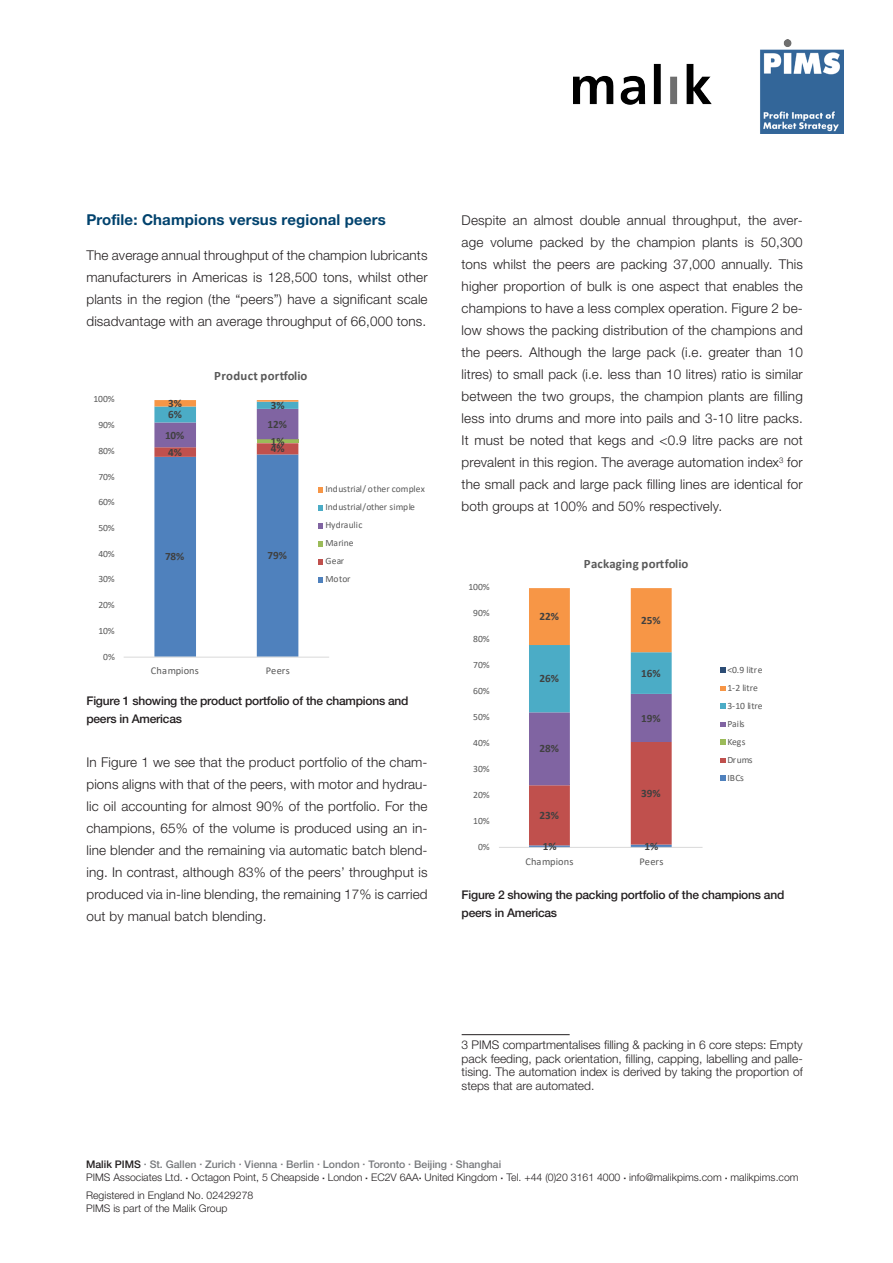
<style>
.page{position:relative;width:893px;height:1263px;background:#fff}
.page>*{position:absolute;margin:0;border:0;box-sizing:border-box;transform-origin:0 0}
.Kontakt_Linie_oben{font:700 15px "Helvetica Neue LTW1 G";letter-spacing:.01em;color:#00426d}
.Kontakt_Linie_oben-2{font:300 13.5px/22px "Helvetica Neue LTW1 G";letter-spacing:.01em;color:#231f20;text-align:justify}
.t1{font:700 12.75px "Calibri";letter-spacing:.02em;color:#595959}
.t2{font:300 12px/13.5px "Helvetica Neue LTW1 G";color:#231f20;text-align:justify}
.Kontakt_Linie_oben-3{font:500 12px/17.7px "Helvetica Neue LTW1 G";letter-spacing:-.02em;color:#231f20}
.t3{font:700 11.25px "Calibri";letter-spacing:-.005em;color:#404040}
.t4{font:300 10.5px/13.2px "Helvetica Neue LTW1 G";color:#231f20}
.t5{font:10.35px "Calibri";letter-spacing:.015em;color:#595959}
.t6{font:9.6px/18px "Calibri";letter-spacing:-.005em;color:#595959}
.s1{font-weight:500}
.s2{font-weight:500;color:#76787b}
</style>
<div class="page">
<svg style="left:154px;top:400px;width:144px;height:257px"></svg>
<hr style="left:124px;top:657px;width:205px;height:1px;background:#d9d9d9">
<svg style="left:318px;top:487px;width:5px;height:6px"></svg>
<svg style="left:318px;top:505px;width:5px;height:5px"></svg>
<svg style="left:318px;top:523px;width:5px;height:6px"></svg>
<svg style="left:318px;top:541px;width:5px;height:5px"></svg>
<svg style="left:318px;top:559px;width:5px;height:6px"></svg>
<svg style="left:318px;top:577px;width:5px;height:5px"></svg>
<hr style="left:529px;top:845px;width:41px;height:3px;background:#4f81bd">
<svg style="left:631px;top:845px;width:41px;height:2px"></svg>
<svg style="left:529px;top:588px;width:143px;height:257px"></svg>
<hr style="left:499px;top:847px;width:203px;height:1px;background:#d9d9d9">
<svg style="left:720px;top:667px;width:5px;height:6px"></svg>
<svg style="left:720px;top:686px;width:5px;height:5px"></svg>
<svg style="left:720px;top:703px;width:5px;height:6px"></svg>
<svg style="left:720px;top:722px;width:5px;height:5px"></svg>
<svg style="left:720px;top:739px;width:5px;height:6px"></svg>
<svg style="left:720px;top:758px;width:5px;height:5px"></svg>
<svg style="left:720px;top:776px;width:5px;height:5px"></svg>
<hr style="left:462px;top:1034px;width:108px;height:1px;background:#231f20">
<img style="left:573px;top:40px;width:271px;height:94px">
<p class="Kontakt_Linie_oben" style="left:86px;top:210px;width:301px">Profile: Champions versus regional peers</p>
<p class="Kontakt_Linie_oben-2" style="left:86px;top:244px;width:343px">The average annual throughput of the champion lubricants manufacturers in Americas is 128,500 tons, whilst other plants in the region (the “peers”) have a significant scale disadvantage with an average throughput of 66,000 tons.</p>
<p class="t6" style="left:93px;top:390px;width:23px">100%</p>
<p class="t6" style="left:98px;top:416px;width:18px">90%</p>
<p class="t6" style="left:98px;top:441px;width:18px">80%</p>
<p class="t6" style="left:98px;top:467px;width:18px">70%</p>
<p class="t6" style="left:98px;top:493px;width:18px">60%</p>
<p class="t6" style="left:98px;top:519px;width:18px">50%</p>
<p class="t6" style="left:98px;top:544px;width:18px">40%</p>
<p class="t6" style="left:98px;top:570px;width:18px">30%</p>
<p class="t6" style="left:98px;top:596px;width:18px">20%</p>
<p class="t6" style="left:98px;top:621px;width:18px">10%</p>
<p class="t6" style="left:103px;top:647px;width:13px">0%</p>
<p class="t1" style="left:214px;top:367px;width:95px">Product portfolio</p>
<p class="t3" style="left:168px;top:395px;width:15px">3%</p>
<p class="t3" style="left:271px;top:397px;width:15px">3%</p>
<p class="t3" style="left:168px;top:406px;width:15px">6%</p>
<p class="t3" style="left:268px;top:416px;width:21px">12%</p>
<p class="t3" style="left:165px;top:427px;width:21px">10%</p>
<p class="t3" style="left:271px;top:433px;width:15px">1%</p>
<p class="t3" style="left:168px;top:444px;width:15px">4%</p>
<p class="t3" style="left:271px;top:441px;width:15px">4%</p>
<p class="t3" style="left:165px;top:549px;width:21px">78%</p>
<p class="t3" style="left:268px;top:548px;width:21px">79%</p>
<p class="t6" style="left:326px;top:480px;width:101px">Industrial/ other complex<br>Industrial/other simple<br>Hydraulic<br>Marine<br>Gear<br>Motor</p>
<p class="t5" style="left:151px;top:664px;width:50px">Champions</p>
<p class="t5" style="left:266px;top:664px;width:26px">Peers</p>
<p class="Kontakt_Linie_oben-3" style="left:86px;top:692px;width:324px">Figure 1 showing the product portfolio of the champions and peers in Americas</p>
<p class="Kontakt_Linie_oben-2" style="left:86px;top:751px;width:343px">In Figure 1 we see that the product portfolio of the cham&shy;pions aligns with that of the peers, with motor and hydrau&shy;lic oil accounting for almost 90% of the portfolio. For the champions, 65% of the volume is produced using an in&shy;line blender and the remaining via automatic batch blend&shy;ing. In contrast, although 83% of the peers’ throughput is produced via in-line blending, the remaining 17% is carried out by manual batch blending.</p>
<p class="Kontakt_Linie_oben-2" style="left:462px;top:209px;width:343px">Despite an almost double annual throughput, the aver&shy;age volume packed by the champion plants is 50,300 tons whilst the peers are packing 37,000 annually. This higher proportion of bulk is one aspect that enables the champions to have a less complex operation. Figure 2 be&shy;low shows the packing distribution of the champions and the peers. Although the large pack (i.e. greater than 10 litres) to small pack (i.e. less than 10 litres) ratio is similar between the two groups, the champion plants are filling less into drums and more into pails and 3-10 litre packs.<br>It must be noted that kegs and &lt;0.9 litre packs are not prevalent in this region. The average automation index<sup>3</sup> for the small pack and large pack filling lines are identical for both groups at 100% and 50% respectively.</p>
<p class="t6" style="left:468px;top:578px;width:23px">100%</p>
<p class="t6" style="left:473px;top:604px;width:18px">90%</p>
<p class="t6" style="left:473px;top:630px;width:18px">80%</p>
<p class="t6" style="left:473px;top:656px;width:18px">70%</p>
<p class="t6" style="left:473px;top:682px;width:18px">60%</p>
<p class="t6" style="left:473px;top:708px;width:18px">50%</p>
<p class="t6" style="left:473px;top:734px;width:18px">40%</p>
<p class="t6" style="left:473px;top:760px;width:18px">30%</p>
<p class="t6" style="left:473px;top:786px;width:18px">20%</p>
<p class="t6" style="left:473px;top:812px;width:18px">10%</p>
<p class="t6" style="left:478px;top:838px;width:13px">0%</p>
<p class="t1" style="left:584px;top:555px;width:106px">Packaging portfolio</p>
<p class="t3" style="left:539px;top:608px;width:21px">22%</p>
<p class="t3" style="left:641px;top:612px;width:21px">25%</p>
<p class="t3" style="left:539px;top:670px;width:21px">26%</p>
<p class="t3" style="left:539px;top:740px;width:21px">28%</p>
<p class="t3" style="left:539px;top:807px;width:21px">23%</p>
<p class="t3" style="left:641px;top:665px;width:21px">16%</p>
<p class="t3" style="left:641px;top:710px;width:21px">19%</p>
<p class="t3" style="left:641px;top:785px;width:21px">39%</p>
<p class="t3" style="left:543px;top:838px;width:15px">1%</p>
<p class="t3" style="left:644px;top:838px;width:15px">1%</p>
<p class="t5" style="left:525px;top:854px;width:50px">Champions</p>
<p class="t5" style="left:639px;top:854px;width:26px">Peers</p>
<p class="t6" style="left:727px;top:660px;width:37px">&lt;0.9 litre<br>1-2 litre<br>3-10 litre<br>Pails<br>Kegs<br>Drums<br>IBCs</p>
<p class="Kontakt_Linie_oben-3" style="left:462px;top:886px;width:324px">Figure 2 showing the packing portfolio of the champions and peers in Americas</p>
<p class="t2" style="left:462px;top:1038px;width:343px">3 PIMS compartmentalises filling &amp; packing in 6 core steps: Empty pack feeding, pack orientation, filling, capping, labelling and palle&shy;tising. The automation index is derived by taking the proportion of steps that are automated.</p>
<p class="t4" style="left:86px;top:1157px;width:714px"><span class="s1">Malik PIMS</span> <span class="s2">· St. Gallen · Zurich · Vienna · Berlin · London · Toronto · Beijing · Shanghai<br></span>PIMS Associates Ltd. <span class="s1">·</span> Octagon Point, 5 Cheapside <span class="s1">·</span> London <span class="s1">·</span> EC2V 6AA<span class="s1">·</span> United Kingdom <span class="s1">·</span> Tel. +44 (0)20 3161 4000 <span class="s1">·</span> info@malikpims.com <span class="s1">·</span> malikpims.com</p>
<p class="t4" style="left:86px;top:1188px;width:169px">Registered in England No. 02429278<br>PIMS is part of the Malik Group</p>
</div>
